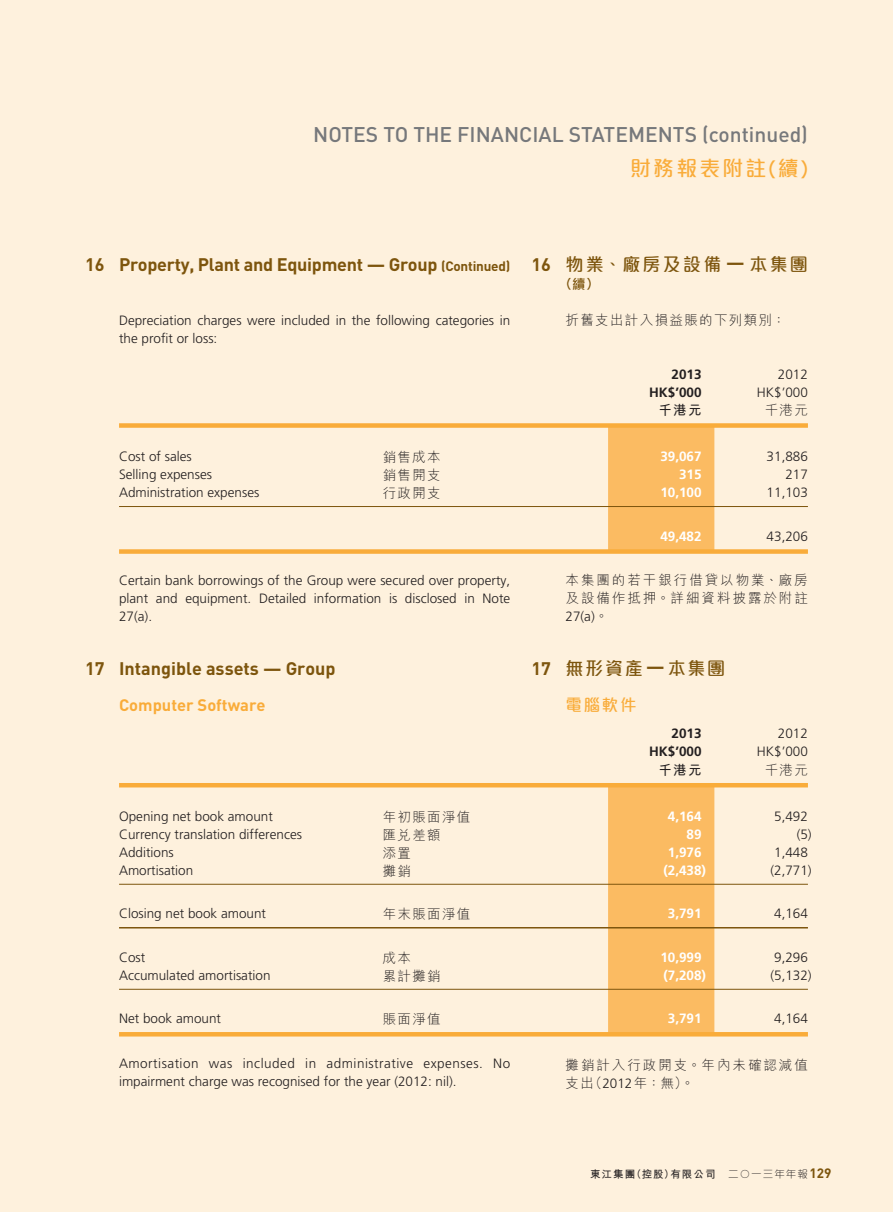
<style>
.page{position:relative;width:893px;height:1212px;background:#fef1dd}
.page>*{position:absolute;margin:0;border:0;box-sizing:border-box;transform-origin:0 0}
.t1{font:500 21px "DIN Pro";color:#76787b}
.t2{font:500 21px "M Elle HK";letter-spacing:.1em;color:#f9ac3a}
.t3{font:700 18px "DIN Pro";letter-spacing:-.015em;color:#7d550d}
.t4{font:500 18px "M Elle HK";letter-spacing:.125em;color:#7d550d}
.t5{font:700 16.5px "DIN Pro";color:#f9ac3a}
.t6{font:500 16.5px "M Elle HK";color:#f9ac3a}
.t7{font:300 13.5px/18px "Frutiger LT Std";color:#231f20}
.t8{font:300 13.5px/18px "Frutiger LT Std";letter-spacing:.035em;color:#231f20}
.t9{font:300 13.5px "M Hei HK";letter-spacing:.1em;color:#231f20}
.t10{font:700 13.5px "Frutiger LT Std";color:#fff}
.t11{font:300 13.5px/18px "M Hei HK";letter-spacing:.145em;color:#231f20}
.t12{font:700 13.5px "Frutiger LT Std";color:#231f20}
.t13{font:700 13.5px "M Hei HK";letter-spacing:.1em;color:#231f20}
.t14{font:500 13.5px "M Elle HK";color:#7d550d}
.t15{font:700 10.5px "M Hei HK";letter-spacing:.1em;color:#231f20}
.s1{font-size:13.5px}
.s2{font-family:"DIN Pro";font-weight:700}
.s3{font-family:"M Hei HK"}
.s4{font-family:"Frutiger LT Std"}
.s5{font-family:"M Elle HK";font-weight:300}
.s6{font-family:"DIN Pro";font-size:13.5px;color:#7d550d}
</style>
<div class="page">
<div style="left:608px;top:428px;width:106px;height:121px;background:#fbbb62"></div>
<hr style="left:119px;top:506px;width:689px;height:1px;background:#7d550d">
<div style="left:119px;top:423px;width:689px;height:5px;background:#f9ac3a"></div>
<div style="left:119px;top:549px;width:689px;height:5px;background:#f9ac3a"></div>
<div style="left:608px;top:787px;width:106px;height:245px;background:#fbbb62"></div>
<hr style="left:119px;top:884px;width:689px;height:1px;background:#7d550d">
<hr style="left:119px;top:927px;width:689px;height:1px;background:#7d550d">
<hr style="left:119px;top:989px;width:689px;height:1px;background:#7d550d">
<hr style="left:119px;top:783px;width:689px;height:4px;background:#f9ac3a">
<hr style="left:119px;top:1032px;width:689px;height:4px;background:#f9ac3a">
<h1 class="t1" style="left:313px;top:127px;width:496px">NOTES TO THE FINANCIAL STATEMENTS (continued)</h1>
<h1 class="t2" style="left:630px;top:160px;width:179px">財務報表附註(續)</h1>
<h2 class="t3" style="left:85px;top:258px;width:427px">16 Property, Plant and Equipment — Group <span class="s1">(Continued)</span></h2>
<p class="t7" style="left:119px;top:312px;width:393px">Depreciation charges were included in the following categories in the profit or loss:</p>
<h2 class="t4" style="left:531px;top:258px;width:278px"><span class="s2">16</span> 物業、廠房及設備 <span class="s2">—</span> 本集團</h2>
<p class="t14" style="left:559px;top:279px;width:42px">（續）</p>
<p class="t9" style="left:566px;top:315px;width:222px">折舊支出計入損益賬的下列類別：</p>
<p class="t12" style="left:672px;top:367px;width:32px">2013</p>
<p class="t7" style="left:778px;top:366px;width:32px">2012</p>
<p class="t12" style="left:649px;top:385px;width:54px">HK$’000</p>
<p class="t7" style="left:757px;top:384px;width:53px">HK$’000</p>
<p class="t13" style="left:658px;top:405px;width:45px">千港元</p>
<p class="t9" style="left:765px;top:405px;width:45px">千港元</p>
<p class="t7" style="left:119px;top:448px;width:74px">Cost of sales</p>
<p class="t9" style="left:383px;top:452px;width:60px">銷售成本</p>
<p class="t10" style="left:660px;top:450px;width:43px">39,067</p>
<p class="t7" style="left:767px;top:448px;width:43px">31,886</p>
<p class="t7" style="left:119px;top:466px;width:95px">Selling expenses</p>
<p class="t9" style="left:383px;top:470px;width:60px">銷售開支</p>
<p class="t10" style="left:679px;top:468px;width:24px">315</p>
<p class="t7" style="left:785px;top:466px;width:24px">217</p>
<p class="t7" style="left:119px;top:484px;width:142px">Administration expenses</p>
<p class="t9" style="left:383px;top:488px;width:60px">行政開支</p>
<p class="t10" style="left:660px;top:486px;width:43px">10,100</p>
<p class="t7" style="left:767px;top:484px;width:43px">11,103</p>
<p class="t10" style="left:660px;top:529px;width:43px">49,482</p>
<p class="t7" style="left:767px;top:528px;width:43px">43,206</p>
<p class="t7" style="left:119px;top:572px;width:393px;text-align:justify">Certain bank borrowings of the Group were secured over property, plant and equipment. Detailed information is disclosed in Note 27(a).</p>
<h2 class="t3" style="left:85px;top:662px;width:252px">17 Intangible assets — Group</h2>
<p class="t5" style="left:119px;top:699px;width:148px">Computer Software</p>
<p class="t12" style="left:672px;top:727px;width:32px">2013</p>
<p class="t7" style="left:778px;top:725px;width:32px">2012</p>
<p class="t12" style="left:649px;top:745px;width:54px">HK$’000</p>
<p class="t7" style="left:757px;top:743px;width:53px">HK$’000</p>
<p class="t13" style="left:658px;top:765px;width:45px">千港元</p>
<p class="t9" style="left:765px;top:765px;width:45px">千港元</p>
<p class="t7" style="left:119px;top:808px;width:155px">Opening net book amount</p>
<p class="t9" style="left:383px;top:812px;width:89px">年初賬面淨值</p>
<p class="t10" style="left:668px;top:810px;width:35px">4,164</p>
<p class="t7" style="left:774px;top:808px;width:35px">5,492</p>
<p class="t7" style="left:119px;top:826px;width:184px">Currency translation differences</p>
<p class="t9" style="left:383px;top:830px;width:60px">匯兌差額</p>
<p class="t10" style="left:687px;top:828px;width:17px">89</p>
<p class="t7" style="left:797px;top:826px;width:17px">(5)</p>
<p class="t7" style="left:119px;top:844px;width:56px">Additions</p>
<p class="t9" style="left:383px;top:848px;width:30px">添置</p>
<p class="t10" style="left:668px;top:846px;width:35px">1,976</p>
<p class="t7" style="left:774px;top:844px;width:35px">1,448</p>
<p class="t7" style="left:119px;top:862px;width:76px">Amortisation</p>
<p class="t9" style="left:383px;top:866px;width:30px">攤銷</p>
<p class="t10" style="left:663px;top:864px;width:44px">(2,438)</p>
<p class="t7" style="left:770px;top:862px;width:43px">(2,771)</p>
<p class="t7" style="left:119px;top:905px;width:149px">Closing net book amount</p>
<p class="t9" style="left:383px;top:909px;width:89px">年末賬面淨值</p>
<p class="t10" style="left:668px;top:907px;width:35px">3,791</p>
<p class="t7" style="left:774px;top:905px;width:35px">4,164</p>
<p class="t7" style="left:119px;top:949px;width:28px">Cost</p>
<p class="t9" style="left:383px;top:953px;width:30px">成本</p>
<p class="t10" style="left:660px;top:951px;width:43px">10,999</p>
<p class="t7" style="left:774px;top:949px;width:35px">9,296</p>
<p class="t7" style="left:119px;top:967px;width:153px">Accumulated amortisation</p>
<p class="t9" style="left:383px;top:971px;width:60px">累計攤銷</p>
<p class="t10" style="left:663px;top:969px;width:44px">(7,208)</p>
<p class="t7" style="left:770px;top:967px;width:43px">(5,132)</p>
<p class="t7" style="left:119px;top:1010px;width:104px">Net book amount</p>
<p class="t9" style="left:383px;top:1014px;width:60px">賬面淨值</p>
<p class="t10" style="left:668px;top:1012px;width:35px">3,791</p>
<p class="t7" style="left:774px;top:1010px;width:35px">4,164</p>
<p class="t8" style="left:119px;top:1055px;width:393px">Amortisation was included in administrative expenses. No impairment charge was recognised for the year (2012: nil).</p>
<p class="t11" style="left:566px;top:573px;width:244px">本集團的若干銀行借貸以物業、廠房及設備作抵押。詳細資料披露於附註</p>
<p class="t7" style="left:566px;top:608px;width:44px">27(a)<span class="s3">。</span></p>
<h2 class="t4" style="left:531px;top:662px;width:195px"><span class="s2">17</span> 無形資產<span class="s2">—</span>本集團</h2>
<p class="t6" style="left:566px;top:699px;width:72px">電腦軟件</p>
<p class="t11" style="left:566px;top:1057px;width:244px">攤銷計入行政開支。年內未確認減值支出（<span class="s4">2012</span>年：無）。</p>
<p class="t15" style="left:590px;top:1170px;width:243px">東江集團（控股）有限公司 <span class="s5">二○一三年年報</span><span class="s6">129</span></p>
</div>
